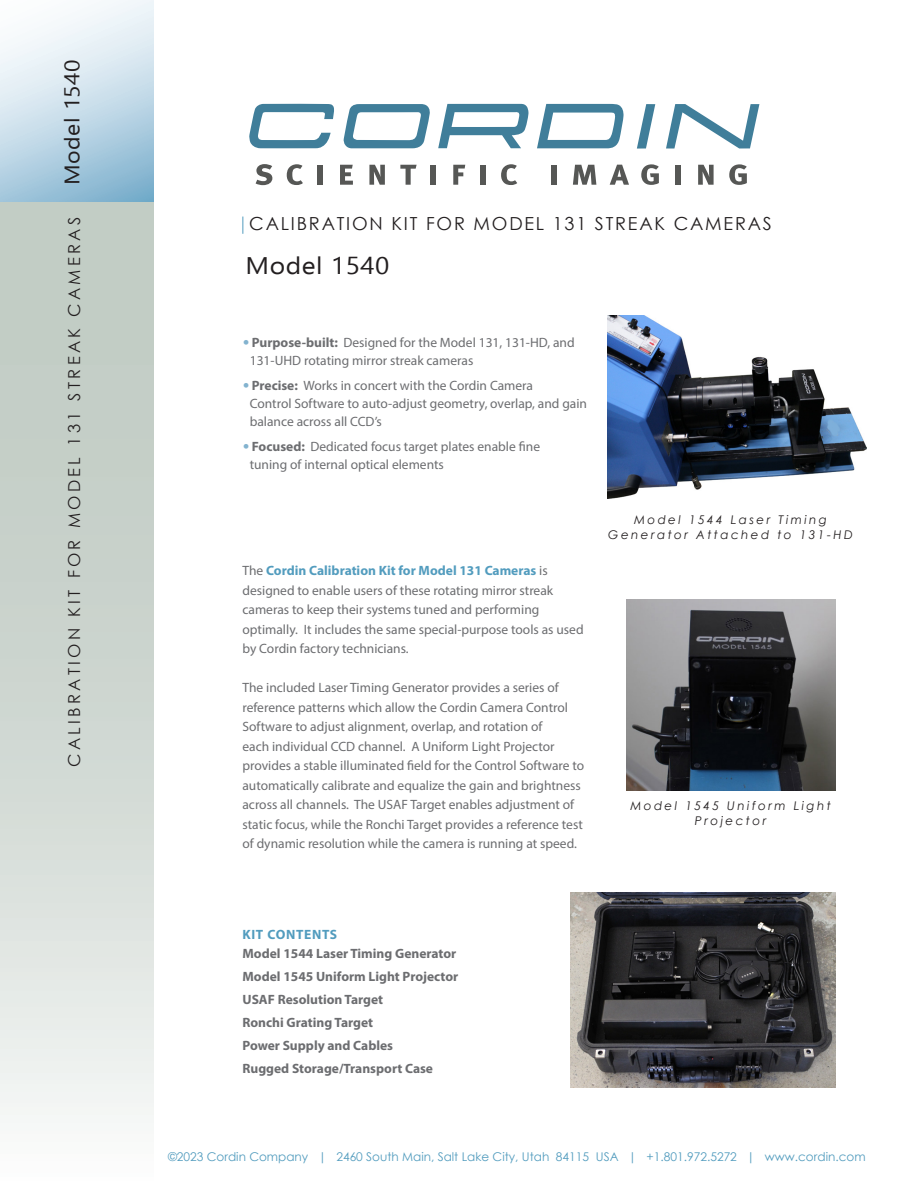
<style>
.page{position:relative;width:918px;height:1188px;background:#fff}
.page>*{position:absolute;margin:0;border:0;box-sizing:border-box;transform-origin:0 0}
.t1{font:24px "Ebrima";letter-spacing:.02em;color:#231f20;scale:1.1 1}
.t2{font:21px "Ebrima";letter-spacing:.02em;color:#231f20;scale:1.1 1}
.t3{font:18px "Century Gothic";letter-spacing:.1em;color:#231f20}
.t4{font:16.5px "Century Gothic";letter-spacing:.2em;color:#231f20}
.Bullet_Points{font:13.5px/19.5px "Myriad Pro";color:#6c6d70}
.t5{font:700 13.5px "Myriad Pro";color:#6c6d70}
.t6{font:700 13.5px "Myriad Pro";letter-spacing:.05em;color:#529cbe}
.t7{font:12px "Century Gothic";color:#529cbe}
.t8{font:italic 12px "Century Gothic";letter-spacing:.2em;color:#231f20}
.s1{font-weight:700;font-size:18px;color:#83b3cf}
.s2{font-weight:700}
.s3{font-weight:700;color:#529cbe}
</style>
<div class="page">
<svg style="left:0;top:0;width:153px;height:202px"></svg>
<div style="left:0;top:202px;width:153px;height:986px;background:linear-gradient(to bottom,#b7c3ba,#f1f3f2)"></div>
<svg style="left:242px;top:217px;width:1px;height:17px"></svg>
<svg style="left:249px;top:104px;width:85px;height:44px"></svg>
<svg style="left:343px;top:104px;width:87px;height:44px"></svg>
<svg style="left:438px;top:104px;width:91px;height:44px"></svg>
<svg style="left:537px;top:104px;width:87px;height:44px"></svg>
<svg style="left:637px;top:104px;width:18px;height:45px"></svg>
<svg style="left:666px;top:104px;width:93px;height:45px"></svg>
<svg style="left:256px;top:164px;width:16px;height:21px"></svg>
<svg style="left:287px;top:164px;width:16px;height:21px"></svg>
<div style="left:317px;top:165px;width:6px;height:20px;background:#565755"></div>
<svg style="left:340px;top:165px;width:13px;height:20px"></svg>
<svg style="left:369px;top:165px;width:16px;height:20px"></svg>
<svg style="left:400px;top:165px;width:17px;height:20px"></svg>
<div style="left:431px;top:165px;width:5px;height:20px;background:#565755"></div>
<svg style="left:453px;top:165px;width:12px;height:20px"></svg>
<div style="left:480px;top:165px;width:6px;height:20px;background:#565755"></div>
<svg style="left:501px;top:164px;width:16px;height:21px"></svg>
<div style="left:551px;top:165px;width:5px;height:20px;background:#565755"></div>
<svg style="left:573px;top:165px;width:23px;height:20px"></svg>
<svg style="left:610px;top:165px;width:19px;height:20px"></svg>
<svg style="left:641px;top:164px;width:18px;height:21px"></svg>
<div style="left:676px;top:165px;width:5px;height:20px;background:#565755"></div>
<svg style="left:698px;top:165px;width:16px;height:20px"></svg>
<svg style="left:729px;top:164px;width:18px;height:21px"></svg>
<img style="left:608px;top:315px;width:259px;height:184px">
<img style="left:626px;top:600px;width:210px;height:191px">
<img style="left:571px;top:892px;width:265px;height:196px">
<p class="t2" style="left:57px;top:185px;width:116px;rotate:-90deg">Model 1540</p>
<p class="t4" style="left:63px;top:767px;width:551px;rotate:-90deg">CALIBRATION KIT FOR MODEL 131 STREAK CAMERAS</p>
<p class="t3" style="left:249px;top:211px;width:524px">CALIBRATION KIT FOR MODEL 131 STREAK CAMERAS</p>
<p class="t1" style="left:246px;top:248px;width:132px">Model 1540</p>
<p class="Bullet_Points" style="left:243px;top:333px;width:333px"><span class="s1">•</span> <span class="s2">Purpose-built:</span> Designed for the Model 131, 131-HD, and</p>
<p class="Bullet_Points" style="left:250px;top:351px;width:225px">131-UHD rotating mirror streak cameras</p>
<p class="Bullet_Points" style="left:243px;top:375px;width:292px"><span class="s1">•</span> <span class="s2">Precise:</span> Works in concert with the Cordin Camera</p>
<p class="Bullet_Points" style="left:250px;top:394px;width:339px;line-height:18px">Control Software to auto-adjust geometry, overlap, and gain balance across all CCD’s</p>
<p class="Bullet_Points" style="left:243px;top:436px;width:299px"><span class="s1">•</span> <span class="s2">Focused:</span> Dedicated focus target plates enable fine</p>
<p class="Bullet_Points" style="left:250px;top:454px;width:196px">tuning of internal optical elements</p>
<p class="Bullet_Points" style="left:242px;top:561px;width:343px">The <span class="s3">Cordin Calibration Kit for Model 131 Cameras</span> is designed to enable users of these rotating mirror streak cameras to keep their systems tuned and performing optimally. It includes the same special-purpose tools as used by Cordin factory technicians.</p>
<p class="Bullet_Points" style="left:242px;top:678px;width:343px">The included Laser Timing Generator provides a series of reference patterns which allow the Cordin Camera Control Software to adjust alignment, overlap, and rotation of<br>each individual CCD channel. A Uniform Light Projector provides a stable illuminated field for the Control Software to automatically calibrate and equalize the gain and brightness across all channels. The USAF Target enables adjustment of static focus, while the Ronchi Target provides a reference test of dynamic resolution while the camera is running at speed.</p>
<p class="t8" style="left:634px;top:511px;width:195px">Model 1544 Laser Timing</p>
<p class="t8" style="left:608px;top:526px;width:246px">Generator Attached to 131-HD</p>
<p class="t8" style="left:630px;top:798px;width:202px">Model 1545 Uniform Light</p>
<p class="t8" style="left:695px;top:812px;width:73px">Projector</p>
<p class="t6" style="left:242px;top:926px;width:96px">KIT CONTENTS</p>
<p class="t5" style="left:242px;top:945px;width:215px">Model 1544 Laser Timing Generator</p>
<p class="t5" style="left:242px;top:968px;width:217px">Model 1545 Uniform Light Projector</p>
<p class="t5" style="left:242px;top:991px;width:142px">USAF Resolution Target</p>
<p class="t5" style="left:242px;top:1014px;width:132px">Ronchi Grating Target</p>
<p class="t5" style="left:242px;top:1037px;width:152px">Power Supply and Cables</p>
<p class="t5" style="left:242px;top:1060px;width:192px">Rugged Storage/Transport Case</p>
<p class="t7" style="left:168px;top:1148px;width:699px">©2023 Cordin Company | 2460 South Main, Salt Lake City, Utah 84115 USA | +1.801.972.5272 | www.cordin.com</p>
</div>
